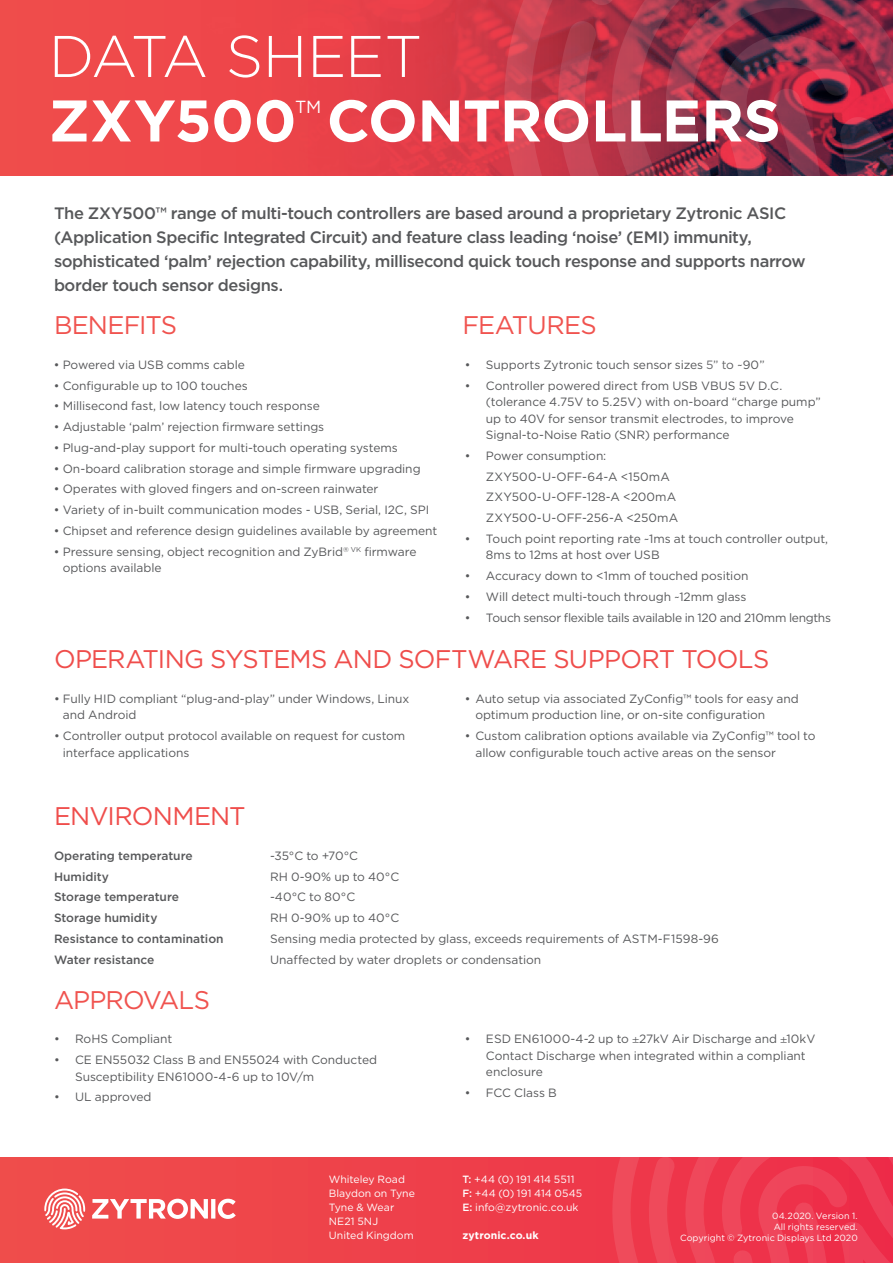
<style>
.page{position:relative;width:893px;height:1263px;background:#fff}
.page>*{position:absolute;margin:0;border:0;box-sizing:border-box;transform-origin:0 0}
.t1{font:700 58.65px "Gotham HTF";letter-spacing:-.01em;color:#fff}
.t2{font:300 58.65px "Gotham HTF";letter-spacing:-.025em;color:#fff}
.t3{font:25.5px "Gotham HTF";letter-spacing:-.03em;color:#ef4d4b}
.t4{font:25.5px "Gotham HTF";letter-spacing:-.035em;color:#f0534f}
.t5{font:17.55px "Gotham HTF";color:#fff}
.t6{font:500 16.5px/24px "Gotham HTF";letter-spacing:-.025em;color:#57585a}
.t7{font:12px/16.5px "Gotham HTF";letter-spacing:-.005em;color:#57585a}
.t8{font:500 12px "Gotham HTF";letter-spacing:-.005em;color:#57585a}
.t9{font:12px "Gotham HTF";letter-spacing:-.025em;color:#57585a}
.t10{font:10.5px/14px "Gotham HTF";color:#fff}
.t11{font:700 10.5px "Gotham HTF";letter-spacing:.005em;color:#fff}
.t12{font:9px/10.8px "Gotham HTF";color:#fff;text-align:right}
.s1{font-family:"Helvetica Neue LT Pro";font-weight:300}
.s2{font-weight:500}
</style>
<div class="page">
<div style="left:0;top:1157px;width:893px;height:106px;background:#ee434a"></div>
<svg style="left:596px;top:1157px;width:297px;height:106px"></svg>
<svg style="left:0;top:0;width:467px;height:175px;background:#ea4449"></svg>
<svg style="left:44px;top:1188px;width:192px;height:41px"></svg>
<svg style="left:467px;top:0;width:426px;height:176px;background:#a53448"></svg>
<h1 class="t2" style="left:49px;top:24px;width:375px">DATA SHEET</h1>
<h1 class="t1" style="left:49px;top:87px;width:249px">ZXY500</h1>
<h3 class="t5" style="left:295px;top:98px;width:28px">TM</h3>
<h1 class="t1" style="left:327px;top:87px;width:456px">CONTROLLERS</h1>
<p class="t6" style="left:54px;top:201px;width:753px">The ZXY500™ range of multi-touch controllers are based around a proprietary Zytronic ASIC (Application Specific Integrated Circuit) and feature class leading ‘noise’ (EMI) immunity, sophisticated ‘palm’ rejection capability, millisecond quick touch response and supports narrow border touch sensor designs.</p>
<h2 class="t4" style="left:54px;top:311px;width:125px">BENEFITS</h2>
<h2 class="t4" style="left:462px;top:311px;width:136px">FEATURES</h2>
<p class="t7" style="left:54px;top:356px;width:193px">• Powered via USB comms cable</p>
<p class="t7" style="left:54px;top:377px;width:195px">• Configurable up to 100 touches</p>
<p class="t7" style="left:54px;top:398px;width:267px">• Millisecond fast, low latency touch response</p>
<p class="t7" style="left:54px;top:418px;width:272px">• Adjustable ‘palm’ rejection firmware settings</p>
<p class="t7" style="left:54px;top:439px;width:345px">• Plug-and-play support for multi-touch operating systems</p>
<p class="t7" style="left:54px;top:460px;width:368px">• On-board calibration storage and simple firmware upgrading</p>
<p class="t7" style="left:54px;top:481px;width:326px">• Operates with gloved fingers and on-screen rainwater</p>
<p class="t7" style="left:54px;top:501px;width:377px">• Variety of in-built communication modes - USB, Serial, I2C, SPI</p>
<p class="t7" style="left:54px;top:522px;width:385px">• Chipset and reference design guidelines available by agreement</p>
<p class="t7" style="left:63px;top:543px;width:355px;text-indent:-9px">• Pressure sensing, object recognition and ZyBrid<sup>®</sup> <sup>VK</sup> firmware options available</p>
<p class="t7" style="left:465px;top:356px;width:301px">• Supports Zytronic touch sensor sizes 5” to ~90”</p>
<p class="t7" style="left:486px;top:377px;width:336px;text-indent:-21px">• Controller powered direct from USB VBUS 5V D.C. (tolerance 4.75V to 5.25V) with on-board “charge pump” up to 40V for sensor transmit electrodes, to improve Signal-to-Noise Ratio (SNR) performance</p>
<p class="t7" style="left:486px;top:445px;width:194px;line-height:20.7px;text-indent:-21px">• Power consumption:<br>ZXY500-U-OFF-64-A &lt;150mA<br>ZXY500-U-OFF-128-A &lt;200mA<br>ZXY500-U-OFF-256-A &lt;250mA</p>
<p class="t7" style="left:486px;top:530px;width:344px;text-indent:-21px">• Touch point reporting rate ~1ms at touch controller output,<br>8ms to 12ms at host over USB</p>
<p class="t7" style="left:465px;top:567px;width:285px">• Accuracy down to &lt;1mm of touched position</p>
<p class="t7" style="left:465px;top:588px;width:283px">• Will detect multi-touch through ~12mm glass</p>
<p class="t9" style="left:465px;top:611px;width:368px">• Touch sensor flexible tails available in 120 and 210mm lengths</p>
<h2 class="t3" style="left:54px;top:645px;width:717px">OPERATING SYSTEMS AND SOFTWARE SUPPORT TOOLS</h2>
<p class="t7" style="left:63px;top:690px;width:348px;text-indent:-9px">• Fully HID compliant “plug-and-play” under Windows, Linux and Android</p>
<p class="t7" style="left:63px;top:727px;width:344px;text-indent:-9px">• Controller output protocol available on request for custom interface applications</p>
<h2 class="t3" style="left:54px;top:802px;width:193px">ENVIRONMENT</h2>
<p class="t7" style="left:475px;top:690px;width:325px;text-indent:-10px">• Auto setup via associated ZyConfig™ tools for easy and optimum production line, or on-site configuration</p>
<p class="t7" style="left:475px;top:727px;width:342px;text-indent:-10px">• Custom calibration options available via ZyConfig™ tool to allow configurable touch active areas on the sensor</p>
<p class="t8" style="left:54px;top:849px;width:140px">Operating temperature</p>
<p class="t7" style="left:270px;top:847px;width:89px">-35°C to +70°C</p>
<p class="t8" style="left:54px;top:869px;width:56px">Humidity</p>
<p class="t7" style="left:270px;top:868px;width:131px">RH 0-90% up to 40°C</p>
<p class="t8" style="left:54px;top:890px;width:127px">Storage temperature</p>
<p class="t7" style="left:270px;top:889px;width:87px">-40°C to 80°C</p>
<p class="t8" style="left:54px;top:911px;width:105px">Storage humidity</p>
<p class="t7" style="left:270px;top:909px;width:131px">RH 0-90% up to 40°C</p>
<p class="t8" style="left:54px;top:932px;width:171px">Resistance to contamination</p>
<p class="t7" style="left:270px;top:930px;width:450px">Sensing media protected by glass, exceeds requirements of ASTM-F1598-96</p>
<p class="t8" style="left:54px;top:952px;width:102px">Water resistance</p>
<p class="t7" style="left:270px;top:951px;width:273px">Unaffected by water droplets or condensation</p>
<h2 class="t4" style="left:54px;top:985px;width:158px">APPROVALS</h2>
<p class="t7" style="left:54px;top:1031px;width:120px">• RoHS Compliant</p>
<p class="t7" style="left:75px;top:1051px;width:304px;text-indent:-21px">• CE EN55032 Class B and EN55024 with Conducted<br>Susceptibility EN61000-4-6 up to 10V/m</p>
<p class="t7" style="left:54px;top:1089px;width:99px">• UL approved</p>
<p class="t7" style="left:486px;top:1031px;width:331px;text-indent:-21px">• ESD EN61000-4-2 up to <span class="s1">±</span>27kV Air Discharge and <span class="s1">±</span>10kV<br>Contact Discharge when integrated within a compliant enclosure</p>
<p class="t7" style="left:465px;top:1084px;width:93px">• FCC Class B</p>
<p class="t10" style="left:329px;top:1172px;width:88px">Whiteley Road<br>Blaydon on Tyne<br>Tyne &amp; Wear<br>NE21 5NJ<br>United Kingdom</p>
<p class="t10" style="left:462px;top:1172px;width:121px"><span class="s2">T:</span> +44 (0) 191 414 5511<br><span class="s2">F:</span> +44 (0) 191 414 0545<br><span class="s2">E:</span> info@zytronic.co.uk</p>
<p class="t11" style="left:462px;top:1229px;width:78px">zytronic.co.uk</p>
<p class="t12" style="left:680px;top:1210px;width:179px">04.2020. Version 1.<br>All rights reserved.<br>Copyright © Zytronic Displays Ltd 2020</p>
</div>
